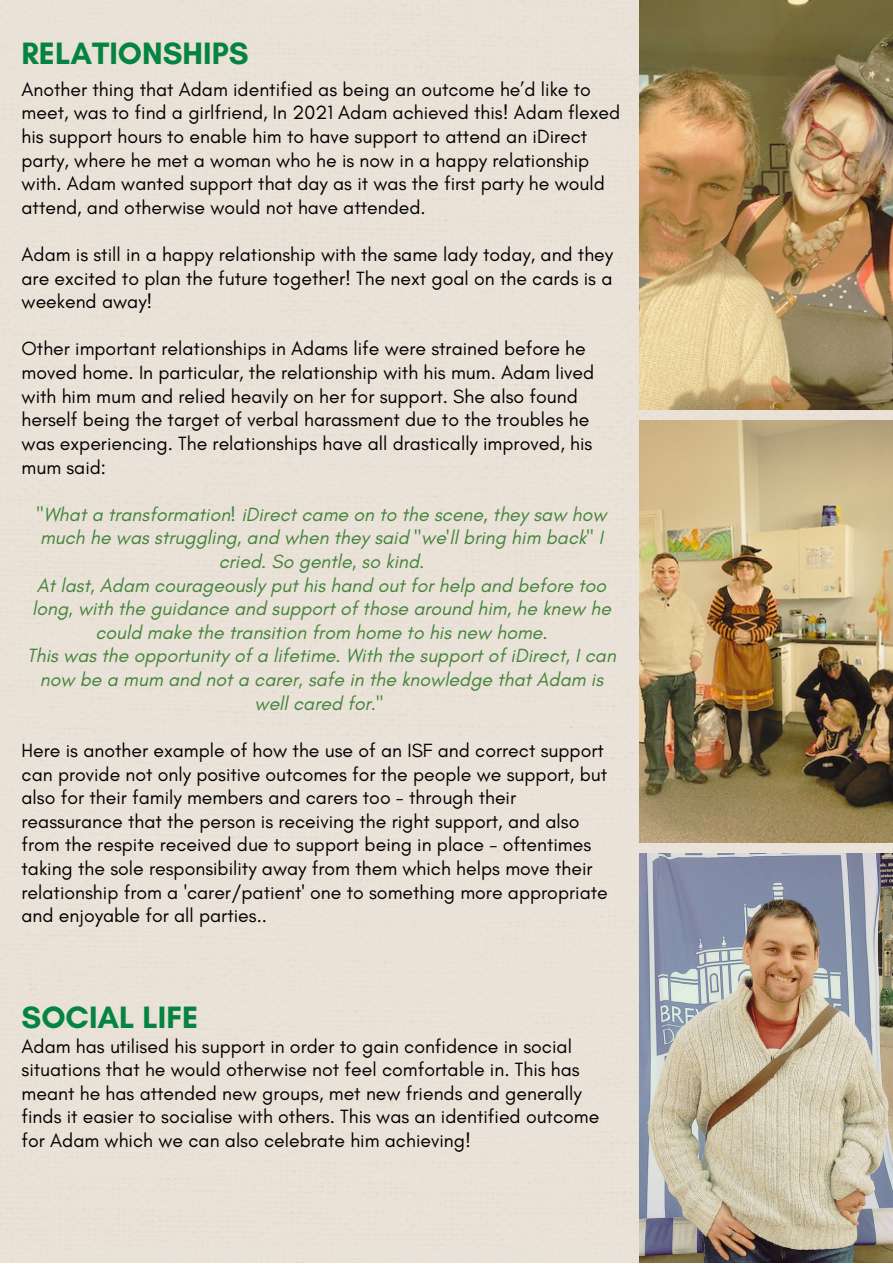
<style>
.page{position:relative;width:893px;height:1264px;background:#fff}
.page>*{position:absolute;margin:0;border:0;box-sizing:border-box;transform-origin:0 0}
.t1{font:700 31.5px "Glacial Indifference";color:#058441}
.t2{font:19.5px/23.5px "Glacial Indifference";color:#000}
.t3{font:italic 19.5px/23.5px "Glacial Indifference";color:#42843a;text-align:center}
</style>
<div class="page">
<div style="left:0;top:0;width:892px;height:1262px;background:#eae2d7"></div>
<img style="left:639px;top:420px;width:253px;height:422px">
<img style="left:639px;top:853px;width:253px;height:409px">
<img style="left:639px;top:0;width:253px;height:409px">
<p class="t1" style="left:22px;top:34px;width:228px">RELATIONSHIPS</p>
<p class="t2" style="left:22px;top:77px;width:600px">Another thing that Adam identified as being an outcome he’d like to meet, was to find a girlfriend, In 2021 Adam achieved this! Adam flexed his support hours to enable him to have support to attend an iDirect party, where he met a woman who he is now in a happy relationship with. Adam wanted support that day as it was the first party he would attend, and otherwise would not have attended.</p>
<p class="t2" style="left:22px;top:242px;width:593px;text-align:justify">Adam is still in a happy relationship with the same lady today, and they are excited to plan the future together! The next goal on the cards is a weekend away!</p>
<p class="t2" style="left:22px;top:337px;width:574px">Other important relationships in Adams life were strained before he moved home. In particular, the relationship with his mum. Adam lived with him mum and relied heavily on her for support. She also found herself being the target of verbal harassment due to the troubles he was experiencing. The relationships have all drastically improved, his mum said:</p>
<p class="t3" style="left:37px;top:502px;width:571px">"What a transformation! iDirect came on to the scene, they saw how much he was struggling, and when they said "we'll bring him back" I cried. So gentle, so kind.</p>
<p class="t3" style="left:32px;top:573px;width:580px">At last, Adam courageously put his hand out for help and before too long, with the guidance and support of those around him, he knew he could make the transition from home to his new home.</p>
<p class="t3" style="left:27px;top:644px;width:590px">This was the opportunity of a lifetime. With the support of iDirect, I can now be a mum and not a carer, safe in the knowledge that Adam is well cared for."</p>
<p class="t2" style="left:22px;top:738px;width:587px">Here is another example of how the use of an ISF and correct support can provide not only positive outcomes for the people we support, but also for their family members and carers too - through their reassurance that the person is receiving the right support, and also from the respite received due to support being in place - oftentimes taking the sole responsibility away from them which helps move their relationship from a 'carer/patient' one to something more appropriate and enjoyable for all parties..</p>
<p class="t1" style="left:22px;top:998px;width:178px">SOCIAL LIFE</p>
<p class="t2" style="left:22px;top:1033px;width:579px">Adam has utilised his support in order to gain confidence in social situations that he would otherwise not feel comfortable in. This has meant he has attended new groups, met new friends and generally finds it easier to socialise with others. This was an identified outcome for Adam which we can also celebrate him achieving!</p>
</div>
